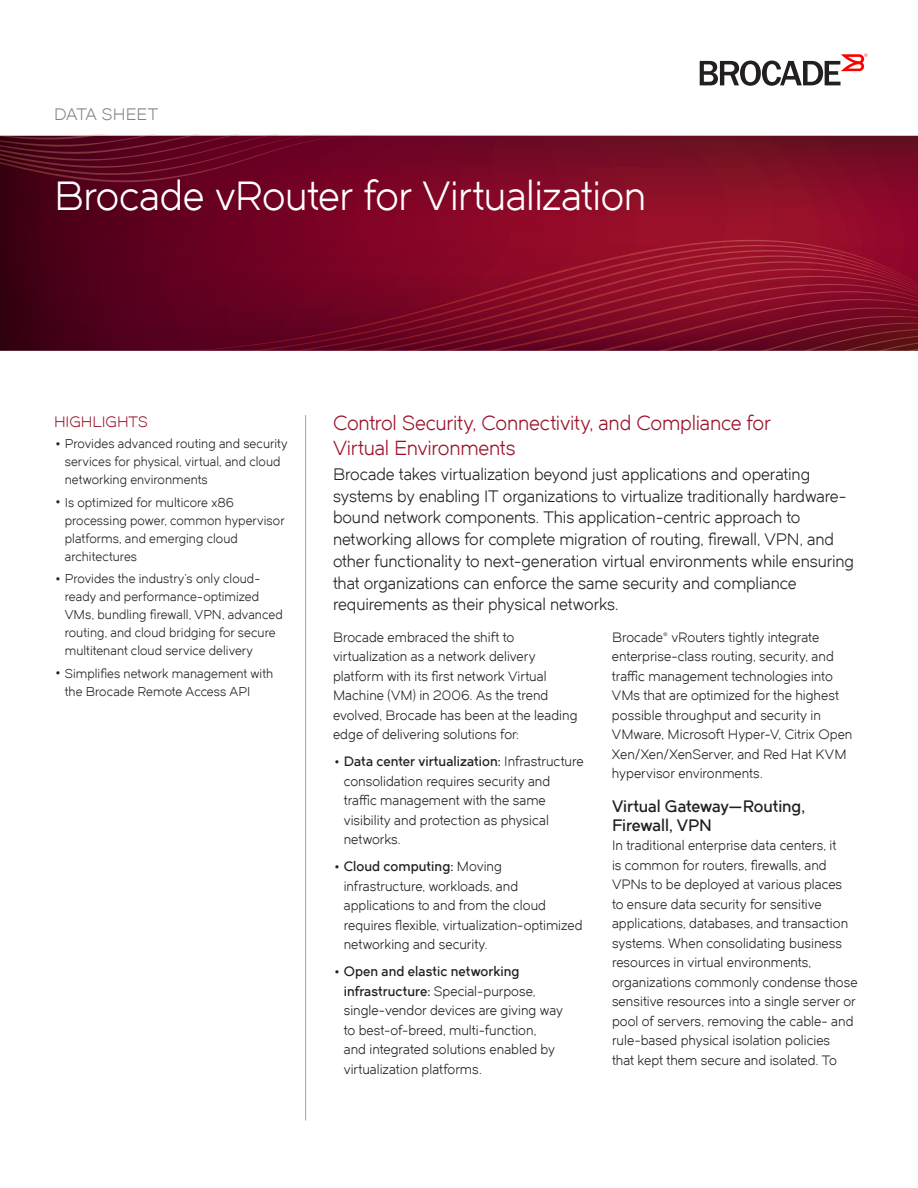
<style>
.page{position:relative;width:918px;height:1188px;background:#fff}
.page>*{position:absolute;margin:0;border:0;box-sizing:border-box;transform-origin:0 0}
.Document_Title{font:40.5px "Dual 400";letter-spacing:-.01em;color:#fff}
.Headline{font:20.25px/24.8px "Dual 400";letter-spacing:-.01em;color:#9b132a}
.Intro_body_copy{font:16.5px/21.8px "Dual 400";letter-spacing:-.005em;color:#231f20}
.Subhead{font:16.5px/18.8px "Dual 600";letter-spacing:-.005em;color:#231f20}
.t1{font:16.5px "Dual 400";letter-spacing:-.005em;color:#808285}
.Sidebar_Headline{font:15px "Dual 400";letter-spacing:-.005em;color:#9b132a}
.Body_copy{font:13.5px/19.5px "Dual 400";letter-spacing:.005em;color:#231f20}
.t2{font:12.75px/18px "Dual 400";letter-spacing:.005em;color:#231f20}
.s1{font-size:25.5px}
.s2{font-family:"Dual 600"}
</style>
<div class="page">
<svg style="left:0;top:136px;width:918px;height:215px;background:#700621"></svg>
<svg style="left:171px;top:240px;width:747px;height:111px;background:#880927"></svg>
<svg style="left:174px;top:245px;width:744px;height:106px;background:#880a27"></svg>
<svg style="left:177px;top:250px;width:741px;height:101px;background:#890b28"></svg>
<svg style="left:179px;top:255px;width:739px;height:96px;background:#8a0b28"></svg>
<svg style="left:181px;top:261px;width:737px;height:90px;background:#8a0c28"></svg>
<svg style="left:182px;top:269px;width:736px;height:82px;background:#8a0c28"></svg>
<svg style="left:183px;top:276px;width:735px;height:75px;background:#870b27"></svg>
<svg style="left:185px;top:284px;width:733px;height:67px;background:#840b27"></svg>
<svg style="left:187px;top:291px;width:731px;height:60px;background:#820b26"></svg>
<svg style="left:189px;top:299px;width:729px;height:52px;background:#710a23"></svg>
<svg style="left:0;top:135px;width:377px;height:47px;background:#640924"></svg>
<svg style="left:700px;top:54px;width:167px;height:32px"></svg>
<hr style="left:305px;top:415px;width:1px;height:705px;background:#a1a194">
<p class="t1" style="left:54px;top:105px;width:106px">DATA SHEET</p>
<p class="Document_Title" style="left:54px;top:172px;width:594px">Brocade vRouter for Virtualization</p>
<p class="Sidebar_Headline" style="left:54px;top:413px;width:95px">HIGHLIGHTS</p>
<p class="t2" style="left:65px;top:435px;width:225px;text-indent:-11px"><span class="s1">•</span> Provides advanced routing and security services for physical, virtual, and cloud networking environments</p>
<p class="t2" style="left:65px;top:493px;width:221px;text-indent:-11px"><span class="s1">•</span> Is optimized for multicore x86 processing power, common hypervisor platforms, and emerging cloud architectures</p>
<p class="t2" style="left:65px;top:570px;width:219px;text-indent:-11px"><span class="s1">•</span> Provides the industry’s only cloud&shy;ready and performance-optimized VMs, bundling firewall, VPN, advanced routing, and cloud bridging for secure multitenant cloud service delivery</p>
<p class="t2" style="left:65px;top:664px;width:210px;text-indent:-11px"><span class="s1">•</span> Simplifies network management with the Brocade Remote Access API</p>
<p class="Headline" style="left:333px;top:411px;width:439px">Control Security, Connectivity, and Compliance for<br>Virtual Environments</p>
<p class="Intro_body_copy" style="left:333px;top:463px;width:523px">Brocade takes virtualization beyond just applications and operating systems by enabling IT organizations to virtualize traditionally hardware&shy;bound network components. This application-centric approach to networking allows for complete migration of routing, firewall, VPN, and other functionality to next-generation virtual environments while ensuring that organizations can enforce the same security and compliance requirements as their physical networks.</p>
<p class="Body_copy" style="left:612px;top:627px;width:242px">Brocade<sup>®</sup> vRouters tightly integrate enterprise-class routing, security, and traffic management technologies into VMs that are optimized for the highest possible throughput and security in VMware, Microsoft Hyper-V, Citrix Open Xen/Xen/XenServer, and Red Hat KVM hypervisor environments.</p>
<p class="Subhead" style="left:612px;top:796px;width:195px">Virtual Gateway—Routing,<br>Firewall, VPN</p>
<p class="Body_copy" style="left:612px;top:836px;width:247px">In traditional enterprise data centers, it<br>is common for routers, firewalls, and VPNs to be deployed at various places<br>to ensure data security for sensitive applications, databases, and transaction systems. When consolidating business resources in virtual environments, organizations commonly condense those sensitive resources into a single server or pool of servers, removing the cable- and rule-based physical isolation policies<br>that kept them secure and isolated. To</p>
<p class="Body_copy" style="left:333px;top:627px;width:246px">Brocade embraced the shift to virtualization as a network delivery platform with its first network Virtual Machine (VM) in 2006. As the trend evolved, Brocade has been at the leading edge of delivering solutions for:</p>
<p class="Body_copy" style="left:344px;top:752px;width:241px;text-indent:-11px"><span class="s1">•</span> <span class="s2">Data center virtualization:</span> Infrastructure consolidation requires security and traffic management with the same visibility and protection as physical networks.</p>
<p class="Body_copy" style="left:344px;top:857px;width:240px;text-indent:-11px"><span class="s1">•</span> <span class="s2">Cloud computing:</span> Moving infrastructure, workloads, and applications to and from the cloud requires flexible, virtualization-optimized networking and security.</p>
<p class="Body_copy" style="left:344px;top:962px;width:221px;text-indent:-11px"><span class="s1">•</span> <span class="s2">Open and elastic networking infrastructure:</span> Special-purpose, single-vendor devices are giving way to best-of-breed, multi-function,<br>and integrated solutions enabled by virtualization platforms.</p>
</div>
